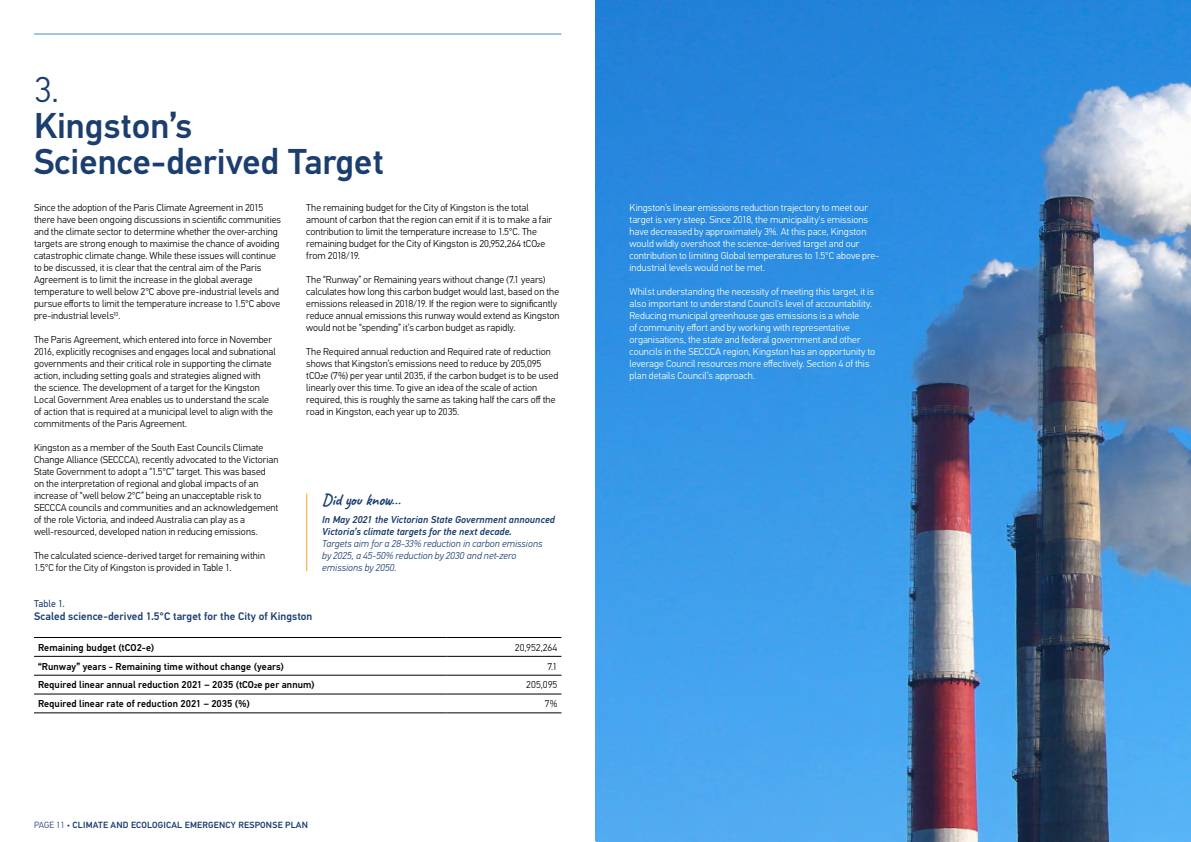
<style>
.page{position:relative;width:1191px;height:842px;background:#fff}
.page>*{position:absolute;margin:0;border:0;box-sizing:border-box;transform-origin:0 0}
.t1{font:500 36px/36px "PF Din Text Pro";color:#1b3e6f}
.t2{font:300 36px "PF Din Text Pro";color:#1b3e6f}
.t3{font:700 16px "Caveat";letter-spacing:-.015em;color:#1b3e6f}
.t4{font:500 11px "PF Din Text Pro";letter-spacing:.005em;color:#1b3e6f}
.t5{font:300 10px/12px "PF Din Text Pro";color:#000}
.t6{font:300 10px/12px "PF Din Text Pro";color:#fff}
.t7{font:500 10px "PF Din Text Pro";letter-spacing:.005em;color:#000}
.t8{font:italic 300 10px/12px "PF Din Text Pro";color:#1b3e6f}
.t9{font:italic 500 10px/12px "PF Din Text Pro";letter-spacing:.005em;color:#1b3e6f}
.t10{font:10px "PF Din Text Pro";letter-spacing:.015em;color:#1b3e6f}
.t11{font:500 9px "PF Din Text Pro";letter-spacing:.02em;color:#1b3e6f}
.s1{font-weight:300}
</style>
<div class="page">
<img style="left:595px;top:0;width:596px;height:842px">
<hr style="left:34px;top:34px;width:527px;height:1px;background:#468ac9">
<hr style="left:34px;top:637px;width:412px;height:1px;background:#000">
<hr style="left:446px;top:637px;width:115px;height:1px;background:#000">
<hr style="left:34px;top:656px;width:412px;height:1px;background:#000">
<hr style="left:446px;top:656px;width:115px;height:1px;background:#000">
<hr style="left:34px;top:675px;width:412px;height:1px;background:#000">
<hr style="left:446px;top:675px;width:115px;height:1px;background:#000">
<hr style="left:34px;top:694px;width:412px;height:1px;background:#000">
<hr style="left:446px;top:694px;width:115px;height:1px;background:#000">
<hr style="left:34px;top:713px;width:412px;height:1px;background:#000">
<hr style="left:446px;top:713px;width:115px;height:1px;background:#000">
<hr style="left:306px;top:494px;width:1px;height:77px;background:#faa21b">
<h1 class="t2" style="left:34px;top:69px;width:26px">3.</h1>
<h1 class="t1" style="left:34px;top:108px;width:351px">Kingston’s<br>Science-derived Target</h1>
<p class="t5" style="left:34px;top:202px;width:248px">Since the adoption of the Paris Climate Agreement in 2015 there have been ongoing discussions in scientific communities and the climate sector to determine whether the over-arching targets are strong enough to maximise the chance of avoiding catastrophic climate change. While these issues will continue to be discussed, it is clear that the central aim of the Paris Agreement is to limit the increase in the global average temperature to well below 2°C above pre-industrial levels and pursue efforts to limit the temperature increase to 1.5°C above pre-industrial levels<sup>10</sup>.</p>
<p class="t5" style="left:34px;top:334px;width:243px">The Paris Agreement, which entered into force in November 2016, explicitly recognises and engages local and subnational governments and their critical role in supporting the climate action, including setting goals and strategies aligned with the science. The development of a target for the Kingston Local Government Area enables us to understand the scale of action that is required at a municipal level to align with the commitments of the Paris Agreement.</p>
<p class="t5" style="left:34px;top:442px;width:246px">Kingston as a member of the South East Councils Climate Change Alliance (SECCCA), recently advocated to the Victorian State Government to adopt a “1.5°C” target. This was based<br>on the interpretation of regional and global impacts of an increase of “well below 2°C” being an unacceptable risk to SECCCA councils and communities and an acknowledgement of the role Victoria, and indeed Australia can play as a well-resourced, developed nation in reducing emissions.</p>
<p class="t5" style="left:34px;top:550px;width:232px">The calculated science-derived target for remaining within<br>1.5°C for the City of Kingston is provided in Table 1.</p>
<p class="t5" style="left:306px;top:202px;width:247px">The remaining budget for the City of Kingston is the total amount of carbon that the region can emit if it is to make a fair contribution to limit the temperature increase to 1.5°C. The remaining budget for the City of Kingston is 20,952,264 tCO2e from 2018/19.</p>
<p class="t5" style="left:306px;top:274px;width:255px">The “Runway” or Remaining years without change (7.1 years) calculates how long this carbon budget would last, based on the emissions released in 2018/19. If the region were to significantly reduce annual emissions this runway would extend as Kingston would not be “spending” it’s carbon budget as rapidly.</p>
<p class="t5" style="left:306px;top:346px;width:253px">The Required annual reduction and Required rate of reduction shows that Kingston’s emissions need to reduce by 205,095 tCO2e (7%) per year until 2035, if the carbon budget is to be used linearly over this time. To give an idea of the scale of action required, this is roughly the same as taking half the cars off the road in Kingston, each year up to 2035.</p>
<h2 class="t3" style="left:322px;top:490px;width:80px">Did you know…</h2>
<p class="t9" style="left:322px;top:514px;width:234px">In May 2021 the Victorian State Government announced<br>Victoria’s climate targets for the next decade.</p>
<p class="t8" style="left:322px;top:538px;width:222px">Targets aim for a 28-33% reduction in carbon emissions by 2025, a 45-50% reduction by 2030 and net-zero emissions by 2050.</p>
<p class="t10" style="left:34px;top:598px;width:32px">Table 1.</p>
<p class="t4" style="left:34px;top:610px;width:280px">Scaled science-derived 1.5°C target for the City of Kingston</p>
<p class="t7" style="left:38px;top:641px;width:118px">Remaining budget (tCO2-e)</p>
<p class="t5" style="left:515px;top:641px;width:44px">20,952,264</p>
<p class="t7" style="left:38px;top:660px;width:247px">“Runway” years - Remaining time without change (years)</p>
<p class="t5" style="left:547px;top:660px;width:12px">7.1</p>
<p class="t7" style="left:38px;top:679px;width:278px">Required linear annual reduction 2021 – 2035 (tCO2e per annum)</p>
<p class="t5" style="left:526px;top:679px;width:33px">205,095</p>
<p class="t7" style="left:38px;top:698px;width:213px">Required linear rate of reduction 2021 – 2035 (%)</p>
<p class="t5" style="left:545px;top:698px;width:14px">7%</p>
<p class="t11" style="left:34px;top:820px;width:275px"><span class="s1">PAGE 11 •</span> CLIMATE AND ECOLOGICAL EMERGENCY RESPONSE PLAN</p>
<p class="t6" style="left:629px;top:202px;width:251px">Kingston’s linear emissions reduction trajectory to meet our target is very steep. Since 2018, the municipality's emissions have decreased by approximately 3%. At this pace, Kingston would wildly overshoot the science-derived target and our contribution to limiting Global temperatures to 1.5°C above pre&shy;industrial levels would not be met.</p>
<p class="t6" style="left:629px;top:286px;width:247px">Whilst understanding the necessity of meeting this target, it is also important to understand Council's level of accountability.<br>Reducing municipal greenhouse gas emissions is a whole<br>of community effort and by working with representative organisations, the state and federal government and other councils in the SECCCA region, Kingston has an opportunity to leverage Council resources more effectively. Section 4 of this plan details Council’s approach.</p>
</div>
